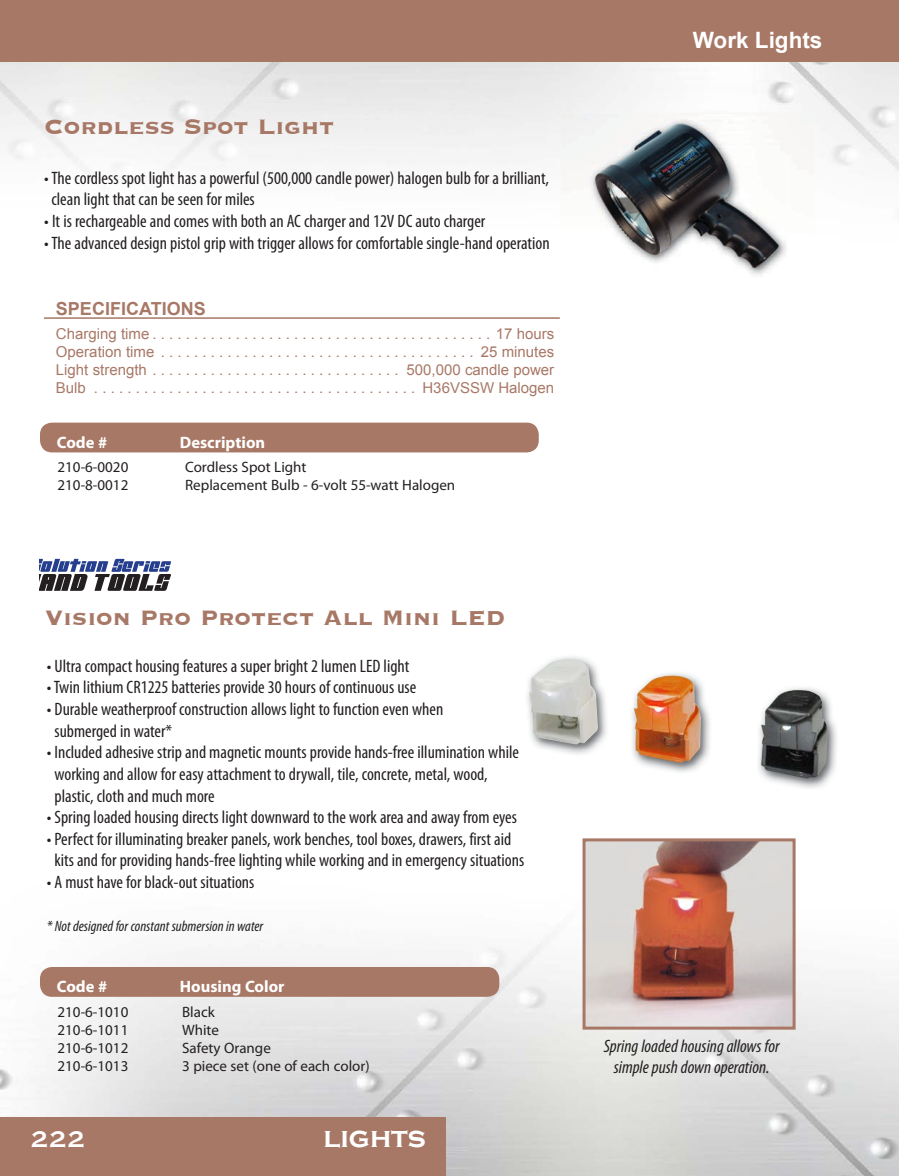
<style>
.page{position:relative;width:899px;height:1176px;background:#fff}
.page>*{position:absolute;margin:0;border:0;box-sizing:border-box;transform-origin:0 0}
.t1{font:30px "Copperplate";color:#fff}
.t2{font:700 29.25px "Copperplate Gothic";color:#fff}
.t3{font:700 27px "Copperplate";color:#a87866}
.t4{font:700 22.5px "Arial";color:#fff}
.t5{font:condensed 18px/21.6px "Myriad Pro";color:#231f20}
.t6{font:italic condensed 18px/21.6px "Myriad Pro";color:#231f20;text-align:center}
.t7{font:700 18px "Arial";color:#a87866}
.t8{font:700 16.5px "Myriad Pro";color:#fff}
.t9{font:15px/18px "Arial";color:#a87866;text-align:justify}
.t10{font:15px "Myriad Pro";color:#231f20}
.t11{font:italic condensed 15px "Myriad Pro";color:#231f20}
</style>
<div class="page">
<img style="left:0;top:62px;width:898px;height:1113px">
<div style="left:0;top:1117px;width:445px;height:58px;background:#a87866"></div>
<div style="left:0;top:0;width:898px;height:62px;background:#a87866"></div>
<hr style="left:44px;top:317px;width:515px;height:2px;background:#a87866">
<div style="left:40px;top:422px;width:498px;height:30px;background:#a87866;border-radius:12px"></div>
<img style="left:561px;top:113px;width:253px;height:182px">
<img style="left:590px;top:118px;width:197px;height:159px">
<div style="left:40px;top:966px;width:459px;height:30px;background:#a87866;border-radius:12px"></div>
<svg style="left:40px;top:559px;width:131px;height:31px"></svg>
<img style="left:524px;top:654px;width:314px;height:135px">
<img style="left:529px;top:659px;width:298px;height:119px">
<img style="left:586px;top:842px;width:205px;height:183px">
<div style="left:582px;top:838px;width:213px;height:191px;border:3px solid #a87866"></div>
<h3 class="t3" style="left:44px;top:109px;width:291px">Cordless Spot Light</h3>
<p class="t5" style="left:51px;top:167px;width:499px;text-indent:-7px">• The cordless spot light has a powerful (500,000 candle power) halogen bulb for a brilliant, clean light that can be seen for miles</p>
<p class="t5" style="left:44px;top:210px;width:442px">• It is rechargeable and comes with both an AC charger and 12V DC auto charger</p>
<p class="t5" style="left:44px;top:232px;width:507px">• The advanced design pistol grip with trigger allows for comfortable single-hand operation</p>
<p class="t7" style="left:56px;top:297px;width:150px">SPECIFICATIONS</p>
<p class="t9" style="left:56px;top:325px;width:499px">Charging time .........................................17 hours Operation time ...................................... 25 minutes Light strength .............................. 500,000 candle power Bulb ....................................... H36VSSW Halogen</p>
<p class="t8" style="left:57px;top:431px;width:52px">Code #</p>
<p class="t8" style="left:180px;top:431px;width:87px">Description</p>
<p class="t10" style="left:58px;top:458px;width:72px">210-6-0020</p>
<p class="t10" style="left:185px;top:458px;width:123px">Cordless Spot Light</p>
<p class="t10" style="left:58px;top:476px;width:72px">210-8-0012</p>
<p class="t10" style="left:185px;top:476px;width:271px">Replacement Bulb - 6-volt 55-watt Halogen</p>
<h3 class="t3" style="left:45px;top:600px;width:461px">Vision Pro Protect All Mini LED</h3>
<p class="t5" style="left:47px;top:654px;width:364px">• Ultra compact housing features a super bright 2 lumen LED light</p>
<p class="t5" style="left:47px;top:676px;width:371px">• Twin lithium CR1225 batteries provide 30 hours of continuous use</p>
<p class="t5" style="left:55px;top:698px;width:390px;text-indent:-8px">• Durable weatherproof construction allows light to function even when submerged in water*</p>
<p class="t5" style="left:55px;top:741px;width:466px;text-indent:-8px">• Included adhesive strip and magnetic mounts provide hands-free illumination while working and allow for easy attachment to drywall, tile, concrete, metal, wood, plastic, cloth and much more</p>
<p class="t5" style="left:47px;top:806px;width:471px">• Spring loaded housing directs light downward to the work area and away from eyes</p>
<p class="t5" style="left:55px;top:827px;width:471px;text-indent:-8px">• Perfect for illuminating breaker panels, work benches, tool boxes, drawers, first aid kits and for providing hands-free lighting while working and in emergency situations</p>
<p class="t5" style="left:47px;top:870px;width:209px">• A must have for black-out situations</p>
<p class="t11" style="left:47px;top:917px;width:218px">* Not designed for constant submersion in water</p>
<p class="t8" style="left:57px;top:975px;width:52px">Code #</p>
<p class="t8" style="left:180px;top:975px;width:106px">Housing Color</p>
<p class="t10" style="left:58px;top:1002px;width:72px">210-6-1010</p>
<p class="t10" style="left:182px;top:1002px;width:34px">Black</p>
<p class="t10" style="left:58px;top:1020px;width:72px">210-6-1011</p>
<p class="t10" style="left:182px;top:1020px;width:38px">White</p>
<p class="t10" style="left:58px;top:1038px;width:72px">210-6-1012</p>
<p class="t10" style="left:182px;top:1038px;width:90px">Safety Orange</p>
<p class="t10" style="left:58px;top:1056px;width:72px">210-6-1013</p>
<p class="t10" style="left:182px;top:1056px;width:189px">3 piece set (one of each color)</p>
<h1 class="t1" style="left:30px;top:1119px;width:56px">222</h1>
<h2 class="t2" style="left:323px;top:1120px;width:104px">lights</h2>
<p class="t4" style="left:692px;top:25px;width:130px">Work Lights</p>
<p class="t6" style="left:603px;top:1034px;width:177px">Spring loaded housing allows for simple push down operation.</p>
</div>
